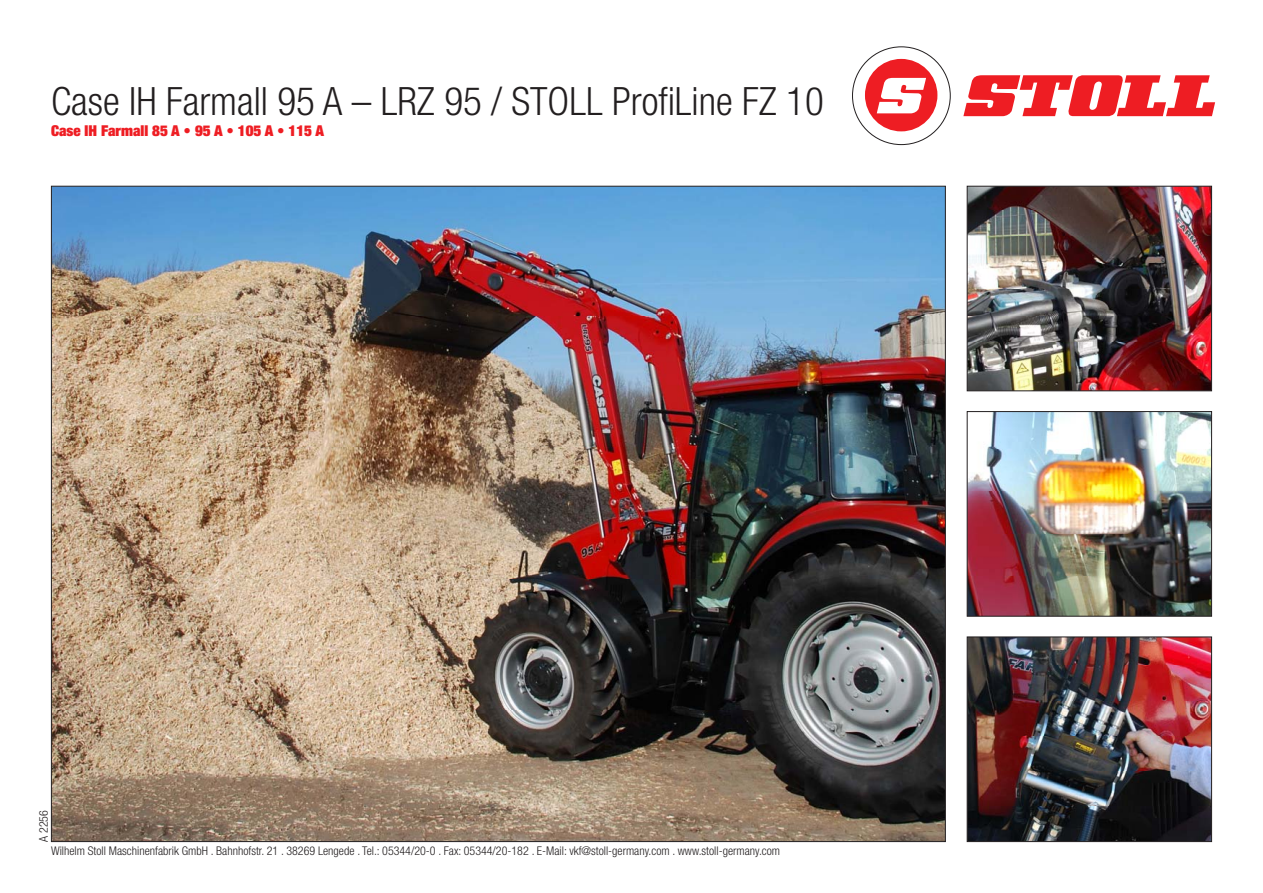
<style>
.page{position:relative;width:1263px;height:893px;background:#fff}
.page>*{position:absolute;margin:0;border:0;box-sizing:border-box;transform-origin:0 0}
.t1{font:300 condensed 39.15px "Helvetica Neue";color:#231f20}
.t2{font:700 30px "Arial";color:#000}
.t3{font:900 expanded 15px "Helvetica Neue";color:#ee1d23}
.t4{font:300 condensed 12px "Helvetica Neue";color:#231f20}
</style>
<div class="page">
<img style="left:51px;top:185px;width:1161px;height:657px">
<svg style="left:963px;top:75px;width:253px;height:41px"></svg>
<div style="left:865px;top:59px;width:72px;height:72px;background:#ee1d23;border-radius:50%"></div>
<svg style="left:877px;top:78px;width:49px;height:35px"></svg>
<h1 class="t1" style="left:51px;top:79px;width:774px">Case IH Farmall 95 A – LRZ 95 / STOLL ProfiLine FZ 10</h1>
<p class="t3" style="left:51px;top:121px;width:274px">Case IH Farmall 85 A • 95 A • 105 A • 115 A</p>
<h2 class="t2" style="left:51px;top:81px;width:780px">Case IH Farmall 95 A – LRZ 95 / STOLL ProfiLine FZ 10</h2>
<p class="t4" style="left:37px;top:842px;width:33px;rotate:-90deg">A 2256</p>
<p class="t4" style="left:51px;top:844px;width:730px">Wilhelm Stoll Maschinenfabrik GmbH . Bahnhofstr. 21 . 38269 Lengede . Tel.: 05344/20-0 . Fax: 05344/20-182 . E-Mail: vkf@stoll-germany.com . www.stoll-germany.com</p>
</div>
